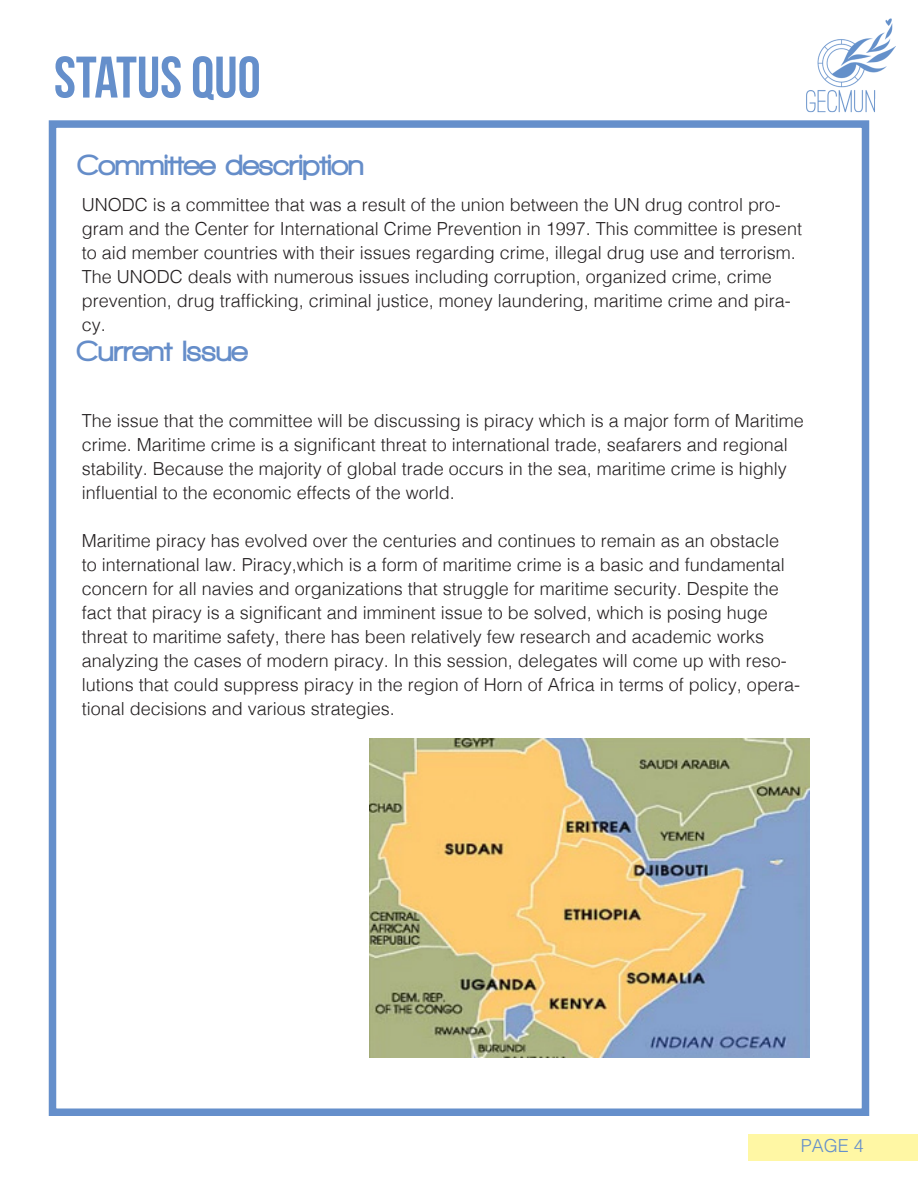
<style>
.page{position:relative;width:918px;height:1188px;background:#fff}
.page>*{position:absolute;margin:0;border:0;box-sizing:border-box;transform-origin:0 0}
.t1{font:58.5px "Bebas Neue";color:#658fcb}
.t2{font:900 30px "Walkway";color:#658dc9}
.t3{font:300 18px/24px "Helvetica";color:#231f20}
.t4{font:300 18px "Helvetica";color:#658fcb}
</style>
<div class="page">
<div style="left:49px;top:120px;width:820px;height:996px;border:8px solid #658fcb"></div>
<img style="left:806px;top:18px;width:89px;height:95px">
<div style="left:749px;top:1134px;width:169px;height:27px;background:#fff7a4"></div>
<img style="left:369px;top:738px;width:441px;height:320px">
<p class="t1" style="left:54px;top:45px;width:208px">STATUS QUO</p>
<p class="t2" style="left:77px;top:149px;width:288px">Committee description</p>
<p class="t3" style="left:82px;top:191px;width:722px">UNODC is a committee that was a result of the union between the UN drug control pro&shy;gram and the Center for International Crime Prevention in 1997. This committee is present to aid member countries with their issues regarding crime, illegal drug use and terrorism.<br>The UNODC deals with numerous issues including corruption, organized crime, crime prevention, drug trafficking, criminal justice, money laundering, maritime crime and pira&shy;cy.</p>
<p class="t2" style="left:76px;top:335px;width:173px">Current Issue</p>
<p class="t3" style="left:82px;top:407px;width:724px">The issue that the committee will be discussing is piracy which is a major form of Maritime crime. Maritime crime is a significant threat to international trade, seafarers and regional stability. Because the majority of global trade occurs in the sea, maritime crime is highly influential to the economic effects of the world.</p>
<p class="t3" style="left:82px;top:527px;width:720px">Maritime piracy has evolved over the centuries and continues to remain as an obstacle<br>to international law. Piracy,which is a form of maritime crime is a basic and fundamental concern for all navies and organizations that struggle for maritime security. Despite the fact that piracy is a significant and imminent issue to be solved, which is posing huge threat to maritime safety, there has been relatively few research and academic works analyzing the cases of modern piracy. In this session, delegates will come up with reso&shy;lutions that could suppress piracy in the region of Horn of Africa in terms of policy, opera&shy;tional decisions and various strategies.</p>
<p class="t4" style="left:801px;top:1130px;width:65px">PAGE 4</p>
</div>
